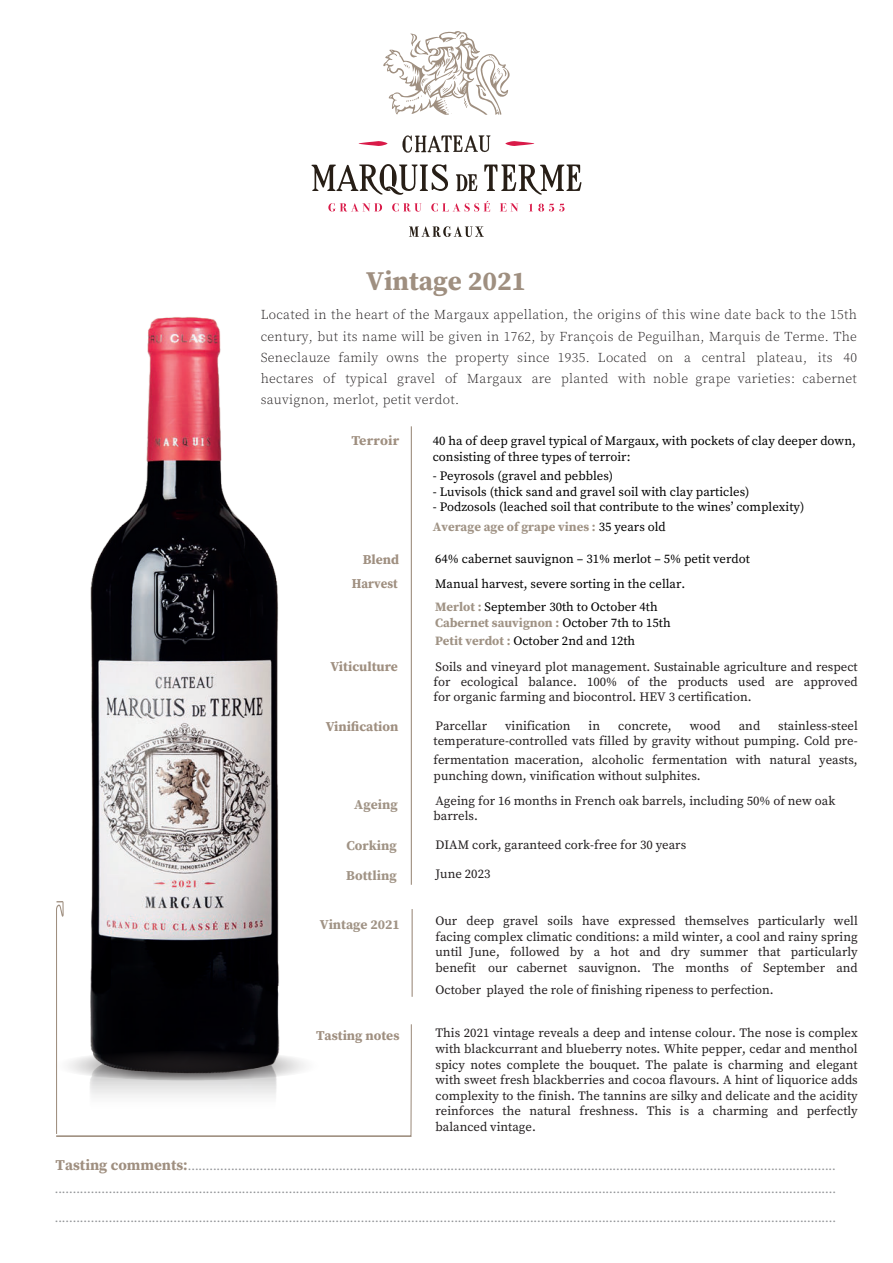
<style>
.page{position:relative;width:893px;height:1263px;background:#fff}
.page>*{position:absolute;margin:0;border:0;box-sizing:border-box;transform-origin:0 0}
.t1{font:700 27px "Source Serif Pro";color:#9f8f80}
.t2{font:300 13.5px/21.1px "Source Serif Pro";letter-spacing:.02em;color:#231f20;text-align:justify}
.t3{font:700 13.5px/23.7px "Source Serif Pro";color:#9f8f80;text-align:right}
.t4{font:700 13.5px/29.1px "Source Serif Pro";color:#a09385}
.t5{font:700 13.5px "Source Serif Pro";color:#9f8f80;scale:1.04 1}
.t6{font:12.75px/15.6px "Source Serif Pro";color:#231f20}
.t7{font:12.75px/15.3px "Source Serif Pro";color:#000}
.t8{font:12px/23.4px "Source Serif Pro";color:#939598}
.s1{font-weight:700;color:#a09385}
.s2{color:#000}
.s3{font-weight:700;font-size:15px;color:#9f8f80}
</style>
<div class="page">
<svg style="left:383px;top:31px;width:127px;height:84px"></svg>
<svg style="left:456px;top:174px;width:21px;height:17px"></svg>
<svg style="left:484px;top:164px;width:97px;height:31px"></svg>
<svg style="left:311px;top:164px;width:137px;height:31px"></svg>
<svg style="left:409px;top:226px;width:75px;height:11px"></svg>
<svg style="left:328px;top:203px;width:54px;height:9px"></svg>
<svg style="left:392px;top:203px;width:30px;height:9px"></svg>
<svg style="left:431px;top:201px;width:59px;height:11px"></svg>
<svg style="left:500px;top:203px;width:18px;height:9px"></svg>
<svg style="left:529px;top:203px;width:35px;height:9px"></svg>
<svg style="left:402px;top:135px;width:88px;height:18px"></svg>
<svg style="left:359px;top:141px;width:28px;height:5px"></svg>
<svg style="left:505px;top:141px;width:29px;height:5px"></svg>
<img style="left:90px;top:317px;width:189px;height:584px">
<svg style="left:56px;top:901px;width:356px;height:236px"></svg>
<hr style="left:411px;top:426px;width:1px;height:459px;background:#9f8f80">
<hr style="left:412px;top:909px;width:1px;height:88px;background:#9f8f80">
<h1 class="t1" style="left:366px;top:262px;width:162px">Vintage 2021</h1>
<p class="t2" style="left:261px;top:304px;width:598px">Located in the heart of the Margaux appellation, the origins of this wine date back to the 15th century, but its name will be given in 1762, by François de Peguilhan, Marquis de Terme. The Seneclauze family owns the property since 1935. Located on a central plateau, its 40 hectares of typical gravel of Margaux are planted with noble grape varieties: cabernet sauvignon, merlot, petit verdot.</p>
<p class="t5" style="left:351px;top:432px;width:48px">Terroir</p>
<p class="t3" style="left:352px;top:547px;width:49px">Blend<br>Harvest</p>
<p class="t3" style="left:331px;top:654px;width:69px">Viticulture</p>
<p class="t3" style="left:326px;top:715px;width:74px">Vinification</p>
<p class="t4" style="left:354px;top:790px;width:45px">Ageing</p>
<p class="t4" style="left:346px;top:831px;width:52px">Corking<br>Bottling</p>
<p class="t4" style="left:320px;top:910px;width:82px">Vintage 2021</p>
<p class="t3" style="left:316px;top:1024px;width:85px">Tasting notes</p>
<p class="t7" style="left:433px;top:433px;width:425px">40 ha of deep gravel typical of Margaux, with pockets of clay deeper down, consisting of three types of terroir:</p>
<p class="t7" style="left:433px;top:468px;width:182px">- Peyrosols (gravel and pebbles)</p>
<p class="t7" style="left:433px;top:484px;width:318px">- Luvisols (thick sand and gravel soil with clay particles)</p>
<p class="t7" style="left:433px;top:497px;width:373px;line-height:19.8px">- Podzosols (leached soil that contribute to the winesʼ complexity)<br><span class="s1">Average age of grape vines :</span> 35 years old</p>
<p class="t7" style="left:435px;top:547px;width:316px;line-height:25px">64% cabernet sauvignon – 31% merlot – 5% petit verdot<br>Manual harvest, severe sorting in the cellar.</p>
<p class="t7" style="left:435px;top:599px;width:237px"><span class="s1">Merlot :</span> September 30th to October 4th<br><span class="s1">Cabernet sauvignon :</span> October 7th to 15th</p>
<p class="t6" style="left:435px;top:628px;width:424px;line-height:25.2px"><span class="s1">Petit verdot :</span> <span class="s2">October 2nd and 12th<br></span>Soils and vineyard plot management. Sustainable agriculture and respect</p>
<p class="t6" style="left:434px;top:674px;width:426px">for ecological balance. 100% of the products used are approved for organic farming and biocontrol. HEV 3 certification.</p>
<p class="t6" style="left:435px;top:718px;width:53px">Parcellar</p>
<p class="t6" style="left:505px;top:718px;width:67px">vinification</p>
<p class="t6" style="left:589px;top:718px;width:13px">in</p>
<p class="t6" style="left:618px;top:718px;width:55px">concrete,</p>
<p class="t6" style="left:690px;top:718px;width:32px">wood</p>
<p class="t6" style="left:739px;top:718px;width:23px">and</p>
<p class="t6" style="left:434px;top:718px;width:426px;text-align:right">stainless-steel<br>temperature-controlled vats filled by gravity without pumping. Cold pre-</p>
<p class="t6" style="left:434px;top:752px;width:426px">fermentation maceration, alcoholic fermentation with natural yeasts, punching down, vinification without sulphites.</p>
<p class="t6" style="left:434px;top:793px;width:403px">Ageing for 16 months in French oak barrels, including 50% of new oak barrels.</p>
<p class="t6" style="left:435px;top:837px;width:252px">DIAM cork, garanteed cork-free for 30 years</p>
<p class="t6" style="left:435px;top:866px;width:56px">June 2023</p>
<p class="t6" style="left:435px;top:913px;width:424px;text-align:justify">Our deep gravel soils have expressed themselves particularly well facing complex climatic conditions: a mild winter, a cool and rainy spring until June, followed by a hot and dry summer that particularly benefit our cabernet sauvignon. The months of September and</p>
<p class="t6" style="left:435px;top:982px;width:340px">October played the role of finishing ripeness to perfection.</p>
<p class="t6" style="left:435px;top:1025px;width:424px;text-align:justify">This 2021 vintage reveals a deep and intense colour. The nose is complex with blackcurrant and blueberry notes. White pepper, cedar and menthol spicy notes complete the bouquet. The palate is charming and elegant with sweet fresh blackberries and cocoa flavours. A hint of liquorice adds complexity to the finish. The tannins are silky and delicate and the acidity reinforces the natural freshness. This is a charming and perfectly balanced vintage.</p>
<p class="t8" style="left:55px;top:1155px;width:783px"><span class="s3">Tasting comments:</span>.................................................................................................................................................................................... .........................................................................................................................................................................................................................</p>
<p class="t8" style="left:55px;top:1207px;width:783px">.........................................................................................................................................................................................................................</p>
</div>
